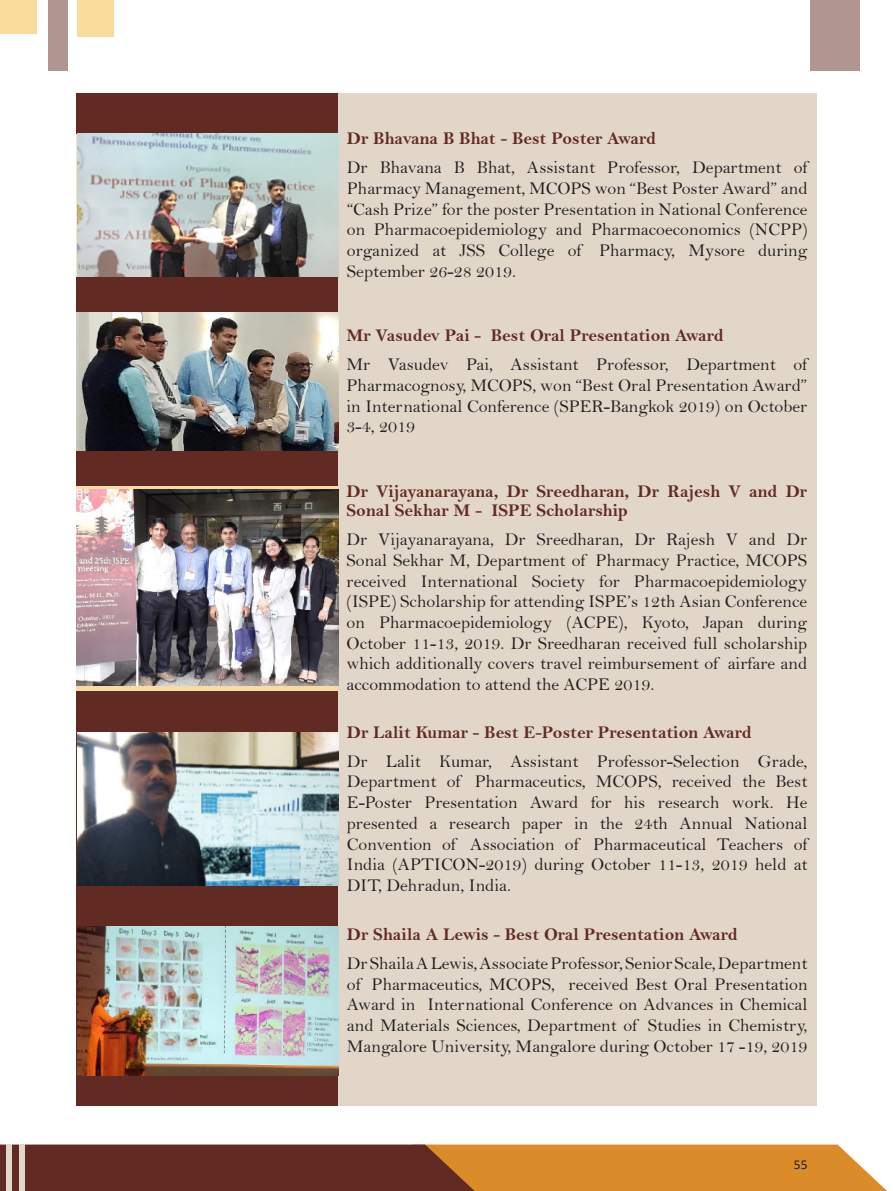
<style>
.page{position:relative;width:893px;height:1191px;background:#fff}
.page>*{position:absolute;margin:0;border:0;box-sizing:border-box;transform-origin:0 0}
.t1{font:18px/20.7px "Bell";color:#231f20;text-align:justify}
.t2{font:18px/19.4px "Bell MT Bold";color:#612b23}
.t3{font:13.5px "Calibri";color:#231f20}
</style>
<div class="page">
<svg style="left:1px;top:1144px;width:886px;height:47px;background:#9f612f"></svg>
<hr style="left:0;top:1144px;width:1px;height:47px;background:#e1d6c8">
<div style="left:6px;top:1144px;width:5px;height:47px;background:#e1d6c8"></div>
<div style="left:19px;top:1144px;width:6px;height:47px;background:#e1d6c8"></div>
<div style="left:0;top:0;width:37px;height:34px;background:#f7dc9b"></div>
<div style="left:77px;top:0;width:37px;height:37px;background:#f7dc9b"></div>
<div style="left:48px;top:0;width:20px;height:70px;background:#b09591"></div>
<div style="left:810px;top:0;width:50px;height:70px;background:#b09591"></div>
<div style="left:77px;top:93px;width:261px;height:1012px;background:#612b23"></div>
<div style="left:338px;top:93px;width:478px;height:1012px;background:#e1d6c8"></div>
<div style="left:77px;top:486px;width:261px;height:204px;background:linear-gradient(to right,#f7dba4,#f7dba4)"></div>
<img style="left:77px;top:134px;width:261px;height:142px">
<img style="left:77px;top:312px;width:261px;height:139px">
<img style="left:77px;top:732px;width:261px;height:153px">
<img style="left:77px;top:926px;width:261px;height:149px">
<img style="left:77px;top:490px;width:261px;height:196px">
<p class="t2" style="left:347px;top:128px;width:311px">Dr Bhavana B Bhat - Best Poster Award</p>
<p class="t1" style="left:347px;top:157px;width:462px">Dr Bhavana B Bhat, Assistant Professor, Department of Pharmacy Management, MCOPS won “Best Poster Award” and “Cash Prize” for the poster Presentation in National Conference on Pharmacoepidemiology and Pharmacoeconomics (NCPP) organized at JSS College of Pharmacy, Mysore during September 26-28 2019.</p>
<p class="t2" style="left:347px;top:325px;width:379px">Mr Vasudev Pai - Best Oral Presentation Award</p>
<p class="t1" style="left:347px;top:354px;width:462px">Mr Vasudev Pai, Assistant Professor, Department of Pharmacognosy, MCOPS, won “Best Oral Presentation Award” in International Conference (SPER-Bangkok 2019) on October 3-4, 2019</p>
<p class="t2" style="left:347px;top:481px;width:462px">Dr Vijayanarayana, Dr Sreedharan, Dr Rajesh V and Dr<br>Sonal Sekhar M - ISPE Scholarship</p>
<p class="t1" style="left:347px;top:529px;width:462px">Dr Vijayanarayana, Dr Sreedharan, Dr Rajesh V and Dr Sonal Sekhar M, Department of Pharmacy Practice, MCOPS received International Society for Pharmacoepidemiology (ISPE) Scholarship for attending ISPE’s 12th Asian Conference on Pharmacoepidemiology (ACPE), Kyoto, Japan during October 11-13, 2019. Dr Sreedharan received full scholarship which additionally covers travel reimbursement of airfare and accommodation to attend the ACPE 2019.</p>
<p class="t2" style="left:347px;top:722px;width:406px">Dr Lalit Kumar - Best E-Poster Presentation Award</p>
<p class="t1" style="left:347px;top:750px;width:462px">Dr Lalit Kumar, Assistant Professor-Selection Grade, Department of Pharmaceutics, MCOPS, received the Best E-Poster Presentation Award for his research work. He presented a research paper in the 24th Annual National Convention of Association of Pharmaceutical Teachers of India (APTICON-2019) during October 11-13, 2019 held at DIT, Dehradun, India.</p>
<p class="t2" style="left:347px;top:924px;width:392px">Dr Shaila A Lewis - Best Oral Presentation Award</p>
<p class="t1" style="left:347px;top:952px;width:462px">Dr Shaila A Lewis, Associate Professor, Senior Scale, Department of Pharmaceutics, MCOPS, received Best Oral Presentation Award in International Conference on Advances in Chemical and Materials Sciences, Department of Studies in Chemistry, Mangalore University, Mangalore during October 17 -19, 2019</p>
<p class="t3" style="left:794px;top:1155px;width:15px">55</p>
</div>
